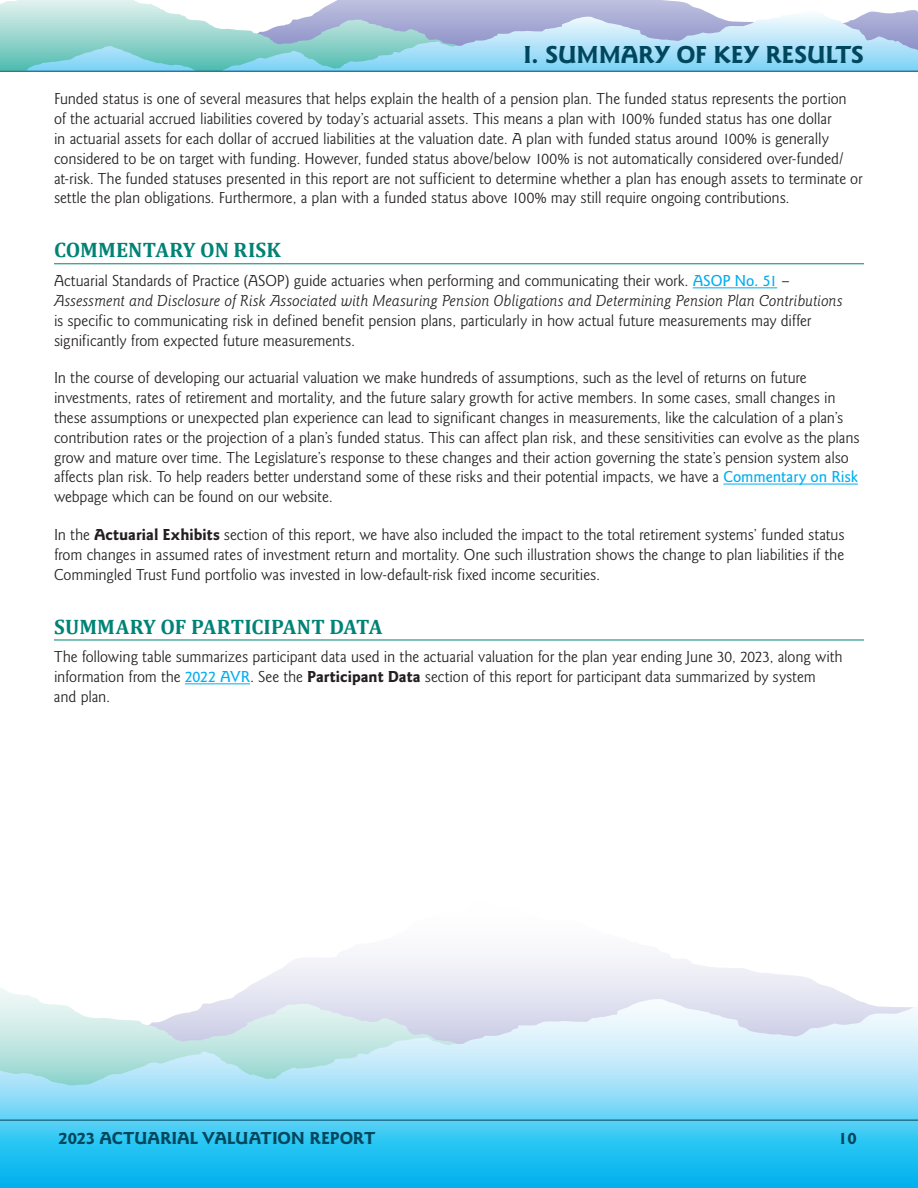
<style>
.page{position:relative;width:918px;height:1188px;background:#fff}
.page>*{position:absolute;margin:0;border:0;box-sizing:border-box;transform-origin:0 0}
.t1{font:700 25.5px "Goudy Sans Std";color:#00465c}
.t2{font:700 21px "Cambria";letter-spacing:.005em;color:#008376}
.t3{font:700 18px "Goudy Sans Std";letter-spacing:-.01em;color:#00465c}
.t4{font:16.5px/19.8px "Goudy Sans Std";letter-spacing:-.005em;color:#231f20}
.t5{font:italic 16.5px/19.8px "Goudy Sans Std";letter-spacing:-.005em;color:#231f20}
.s1{font-style:normal}
.s2{font-weight:500;font-style:normal;color:#00aeef}
.s3{font-weight:500;color:#00aeef}
.s4{font-weight:700}
</style>
<div class="page">
<svg style="left:516px;top:0;width:402px;height:71px"></svg>
<svg style="left:0;top:0;width:516px;height:71px"></svg>
<svg style="left:575px;top:10px;width:237px;height:31px"></svg>
<svg style="left:0;top:956px;width:918px;height:232px"></svg>
<svg style="left:0;top:1004px;width:758px;height:184px"></svg>
<svg style="left:262px;top:999px;width:393px;height:81px"></svg>
<hr style="left:0;top:71px;width:918px;height:1px;background:#00465c">
<hr style="left:0;top:1120px;width:918px;height:1px;background:#00465c">
<hr style="left:54px;top:263px;width:810px;height:1px;background:#008376">
<hr style="left:693px;top:287px;width:84px;height:1px;background:#00aeef">
<hr style="left:723px;top:484px;width:135px;height:1px;background:#00aeef">
<hr style="left:54px;top:640px;width:810px;height:1px;background:#008376">
<hr style="left:185px;top:683px;width:65px;height:1px;background:#00aeef">
<h1 class="t1" style="left:523px;top:40px;width:115px">I. Summary</h1>
<h1 class="t1" style="left:676px;top:40px;width:54px">of Key</h1>
<h1 class="t1" style="left:765px;top:40px;width:31px">Results</h1>
<p class="t4" style="left:54px;top:89px;width:810px">Funded status is one of several measures that helps explain the health of a pension plan. The funded status represents the portion of the actuarial accrued liabilities covered by today’s actuarial assets. This means a plan with 100% funded status has one dollar<br>in actuarial assets for each dollar of accrued liabilities at the valuation date. A plan with funded status around 100% is generally considered to be on target with funding. However, funded status above/below 100% is not automatically considered over-funded/ at-risk. The funded statuses presented in this report are not sufficient to determine whether a plan has enough assets to terminate or settle the plan obligations. Furthermore, a plan with a funded status above 100% may still require ongoing contributions.</p>
<p class="t2" style="left:54px;top:235px;width:228px">COMMENTARY ON RISK</p>
<p class="t5" style="left:54px;top:271px;width:790px"><span class="s1">Actuarial Standards of Practice (ASOP) guide actuaries when performing and communicating their work.</span> <span class="s2">ASOP No. 51</span> <span class="s1">–<br></span>Assessment and Disclosure of Risk Associated with Measuring Pension Obligations and Determining Pension Plan Contributions</p>
<p class="t4" style="left:54px;top:311px;width:759px">is specific to communicating risk in defined benefit pension plans, particularly in how actual future measurements may differ significantly from expected future measurements.</p>
<p class="t4" style="left:54px;top:368px;width:807px">In the course of developing our actuarial valuation we make hundreds of assumptions, such as the level of returns on future investments, rates of retirement and mortality, and the future salary growth for active members. In some cases, small changes in these assumptions or unexpected plan experience can lead to significant changes in measurements, like the calculation of a plan’s contribution rates or the projection of a plan’s funded status. This can affect plan risk, and these sensitivities can evolve as the plans grow and mature over time. The Legislature’s response to these changes and their action governing the state’s pension system also affects plan risk. To help readers better understand some of these risks and their potential impacts, we have a <span class="s3">Commentary on Risk </span>webpage which can be found on our website.</p>
<p class="t4" style="left:54px;top:525px;width:792px;text-align:justify">In the <span class="s4">Actuarial Exhibits</span> section of this report, we have also included the impact to the total retirement systems’ funded status from changes in assumed rates of investment return and mortality. One such illustration shows the change to plan liabilities if the Commingled Trust Fund portfolio was invested in low-default-risk fixed income securities.</p>
<p class="t2" style="left:54px;top:612px;width:330px">SUMMARY OF PARTICIPANT DATA</p>
<p class="t4" style="left:54px;top:647px;width:790px">The following table summarizes participant data used in the actuarial valuation for the plan year ending June 30, 2023, along with information from the <span class="s3">2022 AVR</span>. See the <span class="s4">Participant Data</span> section of this report for participant data summarized by system<br>and plan.</p>
<p class="t3" style="left:58px;top:1128px;width:318px">2023 ACTUARIAL VALUATION REPORT</p>
<p class="t3" style="left:838px;top:1128px;width:20px">10</p>
</div>
